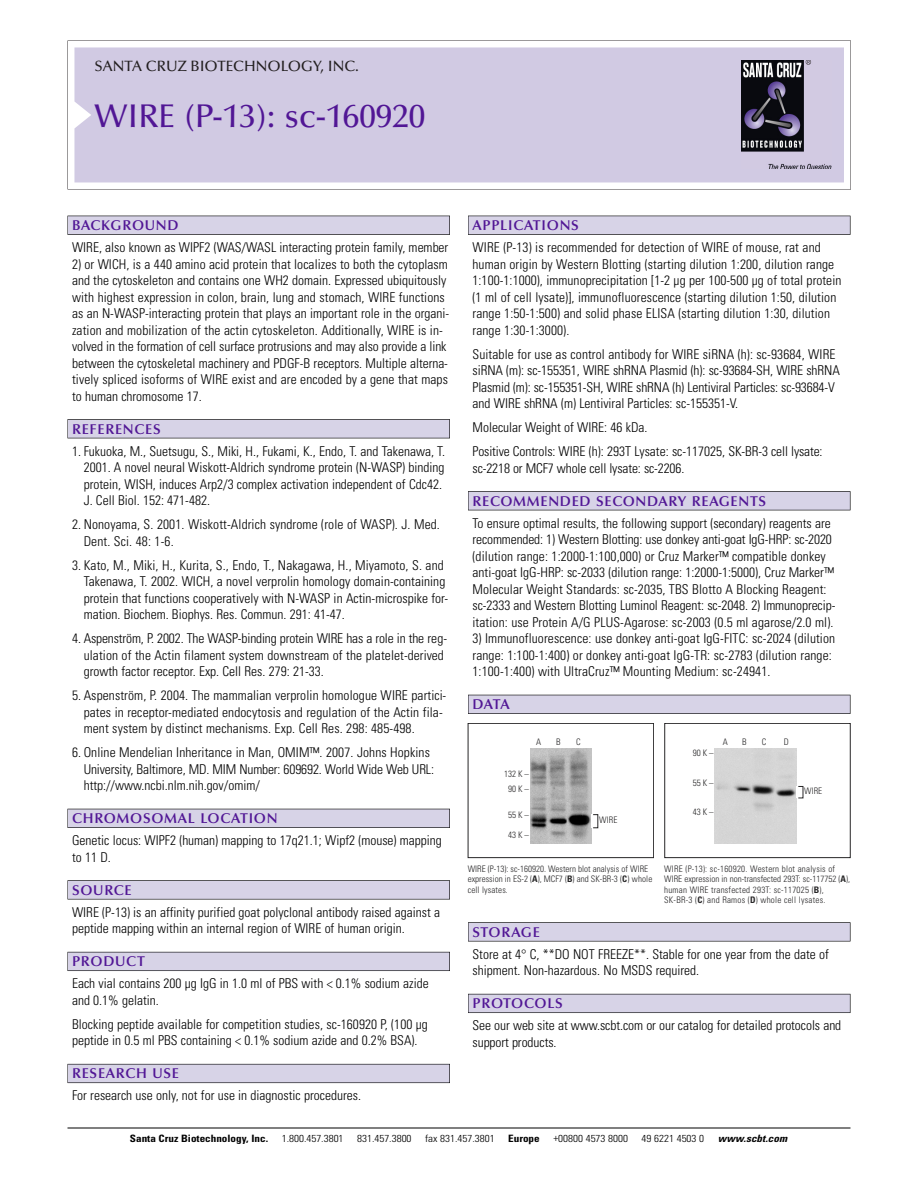
<style>
.page{position:relative;width:918px;height:1188px;background:#fff}
.page>*{position:absolute;margin:0;border:0;box-sizing:border-box;transform-origin:0 0}
.t1{font:500 33px "Optima";color:#511695}
.t2{font:500 15px "Optima";color:#231f20}
.t3{font:600 14.25px "Optima";letter-spacing:.05em;color:#511695}
.t4{font:300 condensed 13.5px/16.5px "Univers";color:#000}
.t5{font:300 condensed 10.2px "Univers";color:#000;scale:1.1 1}
.t6{font:700 condensed 10.2px "Univers";color:#000;scale:1.1 1}
.t7{font:italic 700 condensed 10.2px "Univers";letter-spacing:.005em;color:#000;scale:1.1 1}
.t8{font:9px/10.5px "Univers Condensed Light+RCEKJZ";letter-spacing:.025em;color:#272627}
.t9{font:9px/10.5px "Univers Condensed Light+UFYALQ";color:#272627}
.s1{font-family:"Univers Condensed Bold+JOGVHQ"}
.s2{font-family:"Univers Condensed Bold+UIXORQ"}
</style>
<div class="page">
<svg style="left:68px;top:40px;width:783px;height:149px"></svg>
<div style="left:74px;top:47px;width:770px;height:135px;background:#d1cae3"></div>
<img style="left:741px;top:60px;width:90px;height:108px">
<div style="left:68px;top:216px;width:382px;height:19px;background:#525155"></div>
<div style="left:68px;top:216px;width:381px;height:18px;background:#d7d3e7"></div>
<div style="left:68px;top:419px;width:382px;height:19px;background:#525155"></div>
<div style="left:68px;top:420px;width:381px;height:18px;background:#d7d3e7"></div>
<div style="left:68px;top:809px;width:382px;height:19px;background:#525158"></div>
<div style="left:68px;top:809px;width:381px;height:18px;background:#d7d3e7"></div>
<div style="left:68px;top:880px;width:382px;height:19px;background:#575759"></div>
<div style="left:68px;top:881px;width:381px;height:18px;background:#d7d3e7"></div>
<div style="left:68px;top:952px;width:382px;height:19px;background:#5b5a62"></div>
<div style="left:68px;top:952px;width:381px;height:18px;background:#d7d3e7"></div>
<div style="left:68px;top:1064px;width:382px;height:19px;background:#66646e"></div>
<div style="left:68px;top:1064px;width:381px;height:18px;background:#d7d3e7"></div>
<div style="left:468px;top:216px;width:382px;height:19px;background:#525155"></div>
<div style="left:468px;top:216px;width:382px;height:18px;background:#d7d3e7"></div>
<div style="left:468px;top:491px;width:382px;height:19px;background:#525155"></div>
<div style="left:468px;top:492px;width:382px;height:18px;background:#d7d3e7"></div>
<div style="left:468px;top:695px;width:382px;height:19px;background:#525158"></div>
<div style="left:468px;top:695px;width:382px;height:18px;background:#d7d3e7"></div>
<div style="left:468px;top:922px;width:382px;height:19px;background:#575759"></div>
<div style="left:468px;top:923px;width:382px;height:18px;background:#d7d3e7"></div>
<div style="left:468px;top:994px;width:382px;height:19px;background:#5b5a62"></div>
<div style="left:468px;top:994px;width:382px;height:18px;background:#d7d3e7"></div>
<hr style="left:68px;top:1128px;width:782px;height:1px;background:#000">
<div style="left:468px;top:723px;width:186px;height:135px;border:1px solid #272627"></div>
<img style="left:530px;top:748px;width:61px;height:95px">
<div style="left:664px;top:723px;width:186px;height:135px;border:1px solid #272627"></div>
<img style="left:715px;top:748px;width:82px;height:95px">
<p class="t2" style="left:94px;top:61px;width:266px">SANTA CRUZ BIOTECHNOLOGY, INC.</p>
<h1 class="t1" style="left:94px;top:103px;width:332px">WIRE (P-13): sc-160920</h1>
<p class="t3" style="left:72px;top:219px;width:108px">BACKGROUND</p>
<p class="t4" style="left:72px;top:240px;width:378px">WIRE, also known as WIPF2 (WAS/WASL interacting protein family, member</p>
<p class="t4" style="left:72px;top:257px;width:379px">2) or WICH, is a 440 amino acid protein that localizes to both the cytoplasm and the cytoskeleton and contains one WH2 domain. Expressed ubiquitously with highest expression in colon, brain, lung and stomach, WIRE functions as an N-WASP-interacting protein that plays an important role in the organi&shy;zation and mobilization of the actin cytoskeleton. Additionally, WIRE is in&shy;volved in the formation of cell surface protrusions and may also provide a link between the cytoskeletal machinery and PDGF-B receptors. Multiple alterna&shy;tively spliced isoforms of WIRE exist and are encoded by a gene that maps to human chromosome 17.</p>
<p class="t3" style="left:72px;top:423px;width:90px">REFERENCES</p>
<p class="t4" style="left:84px;top:444px;width:363px;text-indent:-12px">1. Fukuoka, M., Suetsugu, S., Miki, H., Fukami, K., Endo, T. and Takenawa, T.<br>2001. A novel neural Wiskott-Aldrich syndrome protein (N-WASP) binding protein, WISH, induces Arp2/3 complex activation independent of Cdc42.<br>J. Cell Biol. 152: 471-482.</p>
<p class="t4" style="left:84px;top:517px;width:358px;text-indent:-12px">2. Nonoyama, S. 2001. Wiskott-Aldrich syndrome (role of WASP). J. Med.<br>Dent. Sci. 48: 1-6.</p>
<p class="t4" style="left:84px;top:558px;width:366px;text-indent:-12px">3. Kato, M., Miki, H., Kurita, S., Endo, T., Nakagawa, H., Miyamoto, S. and Takenawa, T. 2002. WICH, a novel verprolin homology domain-containing protein that functions cooperatively with N-WASP in Actin-microspike for&shy;mation. Biochem. Biophys. Res. Commun. 291: 41-47.</p>
<p class="t4" style="left:84px;top:631px;width:365px;text-indent:-12px">4. Aspenström, P. 2002. The WASP-binding protein WIRE has a role in the reg&shy;ulation of the Actin filament system downstream of the platelet-derived growth factor receptor. Exp. Cell Res. 279: 21-33.</p>
<p class="t4" style="left:84px;top:688px;width:364px;text-indent:-12px">5. Aspenström, P. 2004. The mammalian verprolin homologue WIRE partici&shy;pates in receptor-mediated endocytosis and regulation of the Actin fila&shy;ment system by distinct mechanisms. Exp. Cell Res. 298: 485-498.</p>
<p class="t4" style="left:84px;top:745px;width:352px;text-indent:-12px">6. Online Mendelian Inheritance in Man, OMIM™. 2007. Johns Hopkins<br>University, Baltimore, MD. MIM Number: 609692. World Wide Web URL: http://www.ncbi.nlm.nih.gov/omim/</p>
<p class="t3" style="left:72px;top:813px;width:207px">CHROMOSOMAL LOCATION</p>
<p class="t4" style="left:72px;top:833px;width:371px">Genetic locus: WIPF2 (human) mapping to 17q21.1; Wipf2 (mouse) mapping to 11 D.</p>
<p class="t3" style="left:72px;top:884px;width:61px">SOURCE</p>
<p class="t4" style="left:72px;top:905px;width:370px">WIRE (P-13) is an affinity purified goat polyclonal antibody raised against a peptide mapping within an internal region of WIRE of human origin.</p>
<p class="t3" style="left:72px;top:956px;width:74px">PRODUCT</p>
<p class="t4" style="left:72px;top:976px;width:358px">Each vial contains 200 µg IgG in 1.0 ml of PBS with &lt; 0.1% sodium azide and 0.1% gelatin.</p>
<p class="t4" style="left:72px;top:1017px;width:357px">Blocking peptide available for competition studies, sc-160920 P, (100 µg peptide in 0.5 ml PBS containing &lt; 0.1% sodium azide and 0.2% BSA).</p>
<p class="t3" style="left:72px;top:1068px;width:109px">RESEARCH USE</p>
<p class="t4" style="left:72px;top:1088px;width:290px">For research use only, not for use in diagnostic procedures.</p>
<p class="t3" style="left:473px;top:219px;width:108px">APPLICATIONS</p>
<p class="t4" style="left:473px;top:240px;width:370px">WIRE (P-13) is recommended for detection of WIRE of mouse, rat and human origin by Western Blotting (starting dilution 1:200, dilution range 1:100-1:1000), immunoprecipitation [1-2 µg per 100-500 µg of total protein (1 ml of cell lysate)], immunofluorescence (starting dilution 1:50, dilution range 1:50-1:500) and solid phase ELISA (starting dilution 1:30, dilution range 1:30-1:3000).</p>
<p class="t4" style="left:473px;top:347px;width:369px">Suitable for use as control antibody for WIRE siRNA (h): sc-93684, WIRE siRNA (m): sc-155351, WIRE shRNA Plasmid (h): sc-93684-SH, WIRE shRNA Plasmid (m): sc-155351-SH, WIRE shRNA (h) Lentiviral Particles: sc-93684-V and WIRE shRNA (m) Lentiviral Particles: sc-155351-V.</p>
<p class="t4" style="left:473px;top:416px;width:352px;line-height:24px">Molecular Weight of WIRE: 46 kDa.<br>Positive Controls: WIRE (h): 293T Lysate: sc-117025, SK-BR-3 cell lysate:</p>
<p class="t4" style="left:473px;top:461px;width:213px">sc-2218 or MCF7 whole cell lysate: sc-2206.</p>
<p class="t3" style="left:473px;top:495px;width:295px">RECOMMENDED SECONDARY REAGENTS</p>
<p class="t4" style="left:473px;top:516px;width:364px">To ensure optimal results, the following support (secondary) reagents are recommended: 1) Western Blotting: use donkey anti-goat IgG-HRP: sc-2020 (dilution range: 1:2000-1:100,000) or Cruz Marker™ compatible donkey anti-goat IgG-HRP: sc-2033 (dilution range: 1:2000-1:5000), Cruz Marker™ Molecular Weight Standards: sc-2035, TBS Blotto A Blocking Reagent: sc-2333 and Western Blotting Luminol Reagent: sc-2048. 2) Immunoprecip&shy;itation: use Protein A/G PLUS-Agarose: sc-2003 (0.5 ml agarose/2.0 ml).</p>
<p class="t4" style="left:473px;top:631px;width:364px">3) Immunofluorescence: use donkey anti-goat IgG-FITC: sc-2024 (dilution range: 1:100-1:400) or donkey anti-goat IgG-TR: sc-2783 (dilution range:<br>1:100-1:400) with UltraCruz™ Mounting Medium: sc-24941.</p>
<p class="t3" style="left:473px;top:699px;width:39px">DATA</p>
<p class="t9" style="left:536px;top:737px;width:7px">A</p>
<p class="t9" style="left:556px;top:737px;width:6px">B</p>
<p class="t9" style="left:576px;top:737px;width:6px">C</p>
<p class="t9" style="left:504px;top:767px;width:26px;line-height:14.7px;text-align:center">132 K –<br>90K–</p>
<p class="t9" style="left:508px;top:810px;width:22px">55K–</p>
<p class="t9" style="left:508px;top:830px;width:22px">43K–</p>
<p class="t9" style="left:599px;top:816px;width:20px">WIRE</p>
<p class="t9" style="left:468px;top:864px;width:186px">WIRE (P-13): sc-160920. Western blot analysis of WIRE expression in ES-2 (<span class="s1">A</span>), MCF7 (<span class="s1">B</span>) and SK-BR-3 (<span class="s1">C</span>) whole cell lysates.</p>
<p class="t8" style="left:693px;top:749px;width:22px">90K–</p>
<p class="t8" style="left:693px;top:779px;width:22px">55K–</p>
<p class="t8" style="left:693px;top:807px;width:22px">43K–</p>
<p class="t8" style="left:723px;top:737px;width:7px">A</p>
<p class="t8" style="left:742px;top:737px;width:6px">B</p>
<p class="t8" style="left:762px;top:737px;width:6px">C</p>
<p class="t8" style="left:784px;top:737px;width:7px">D</p>
<p class="t8" style="left:804px;top:787px;width:19px">WIRE</p>
<p class="t8" style="left:664px;top:864px;width:187px">WIRE (P-13): sc-160920. Western blot analysis of WIRE expression in non-transfected 293T: sc-117752 (<span class="s2">A</span>), human WIRE transfected 293T: sc-117025 (<span class="s2">B</span>), SK-BR-3 (<span class="s2">C</span>) and Ramos (<span class="s2">D</span>) whole cell lysates.</p>
<p class="t3" style="left:473px;top:926px;width:69px">STORAGE</p>
<p class="t4" style="left:473px;top:947px;width:358px">Store at 4° C, **DO NOT FREEZE**. Stable for one year from the date of shipment. Non-hazardous. No MSDS required.</p>
<p class="t3" style="left:473px;top:998px;width:92px">PROTOCOLS</p>
<p class="t4" style="left:473px;top:1018px;width:370px">See our web site at www.scbt.com or our catalog for detailed protocols and support products.</p>
<p class="t6" style="left:130px;top:1135px;width:127px">Santa Cruz Biotechnology, Inc.</p>
<p class="t5" style="left:282px;top:1135px;width:58px">1.800.457.3801</p>
<p class="t5" style="left:357px;top:1135px;width:51px">831.457.3800</p>
<p class="t5" style="left:425px;top:1135px;width:65px">fax 831.457.3801</p>
<p class="t6" style="left:508px;top:1135px;width:30px">Europe</p>
<p class="t5" style="left:553px;top:1135px;width:69px">+00800 4573 8000</p>
<p class="t5" style="left:642px;top:1135px;width:58px">49 6221 4503 0</p>
<p class="t7" style="left:718px;top:1135px;width:64px">www.scbt.com</p>
</div>
